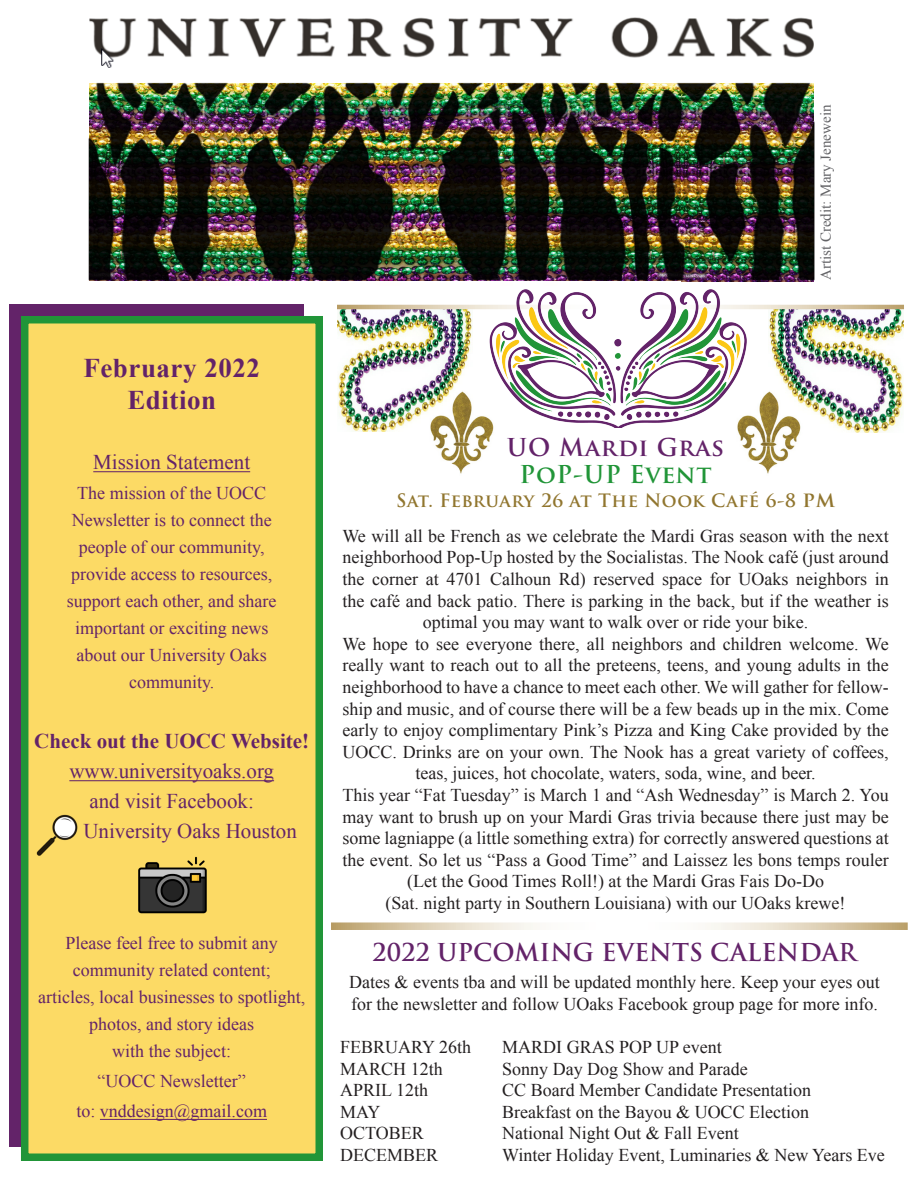
<style>
.page{position:relative;width:918px;height:1188px;background:#fff}
.page>*{position:absolute;margin:0;border:0;box-sizing:border-box;transform-origin:0 0}
.t1{font:700 27px "Times New Roman";letter-spacing:.02em;color:#632369}
.t2{font:700 24px "Trajan Pro";color:#632369}
.t3{font:700 24px "Trajan Pro";letter-spacing:.03em;color:#632369}
.t4{font:700 24px "Trajan Pro";letter-spacing:.03em;color:#219538}
.t5{font:21px "Times New Roman";color:#632369}
.t6{font:700 21px "Times New Roman";color:#632369}
.t7{font:18px/21.6px "Times New Roman";color:#231f20;text-align:center}
.t8{font:18px "Times New Roman";color:#632369}
.t9{font:700 18px "Trajan Pro";letter-spacing:.02em;color:#91762f}
.t10{font:15px "Times New Roman";color:#636366}
.s1{font-size:21px}
</style>
<div class="page">
<img style="left:88px;top:17px;width:727px;height:265px">
<img style="left:338px;top:309px;width:135px;height:122px">
<img style="left:769px;top:309px;width:135px;height:124px">
<div style="left:9px;top:305px;width:295px;height:842px;background:#632369"></div>
<div style="left:21px;top:316px;width:302px;height:845px;background:#fcda65;border:8px solid #219538"></div>
<hr style="left:93px;top:471px;width:157px;height:1px;background:#632369">
<hr style="left:69px;top:780px;width:205px;height:1px;background:#632369">
<hr style="left:100px;top:1119px;width:167px;height:1px;background:#632369">
<svg style="left:337px;top:305px;width:567px;height:4px"></svg>
<svg style="left:331px;top:922px;width:577px;height:8px"></svg>
<img style="left:36px;top:814px;width:42px;height:42px">
<img style="left:429px;top:391px;width:65px;height:83px">
<img style="left:737px;top:391px;width:66px;height:83px">
<img style="left:474px;top:276px;width:288px;height:151px">
<img style="left:139px;top:856px;width:67px;height:58px">
<p class="t1" style="left:83px;top:349px;width:178px">February 2022</p>
<p class="t1" style="left:127px;top:382px;width:90px">Edition</p>
<p class="t5" style="left:93px;top:448px;width:158px">Mission Statement</p>
<p class="t8" style="left:77px;top:481px;width:190px">The mission of the UOCC</p>
<p class="t8" style="left:72px;top:508px;width:201px">Newsletter is to connect the</p>
<p class="t8" style="left:79px;top:535px;width:187px">people of our community,</p>
<p class="t8" style="left:71px;top:562px;width:202px">provide access to resources,</p>
<p class="t8" style="left:67px;top:589px;width:211px">support each other, and share</p>
<p class="t8" style="left:75px;top:616px;width:195px">important or exciting news</p>
<p class="t8" style="left:76px;top:643px;width:192px">about our University Oaks</p>
<p class="t8" style="left:129px;top:670px;width:87px">community.</p>
<p class="t6" style="left:34px;top:727px;width:276px">Check out the UOCC Website!</p>
<p class="t5" style="left:69px;top:757px;width:206px">www.universityoaks.org</p>
<p class="t5" style="left:89px;top:787px;width:166px">and visit Facebook:</p>
<p class="t5" style="left:83px;top:817px;width:215px">University Oaks Houston</p>
<p class="t8" style="left:66px;top:931px;width:214px">Please feel free to submit any</p>
<p class="t8" style="left:73px;top:958px;width:199px">community related content;</p>
<p class="t8" style="left:38px;top:985px;width:268px">articles, local businesses to spotlight,</p>
<p class="t8" style="left:89px;top:1012px;width:166px">photos, and story ideas</p>
<p class="t8" style="left:112px;top:1039px;width:120px">with the subject:</p>
<p class="t8" style="left:98px;top:1069px;width:150px">“UOCC Newsletter”</p>
<p class="t8" style="left:76px;top:1099px;width:192px">to: vnddesign@gmail.com</p>
<p class="t10" style="left:816px;top:280px;width:177px;rotate:-90deg">Artist Credit: Mary Jenewein</p>
<p class="t3" style="left:507px;top:432px;width:219px">UO Mardi Gras</p>
<p class="t4" style="left:520px;top:459px;width:194px">PoP-UP Event</p>
<p class="t9" style="left:396px;top:489px;width:440px">Sat. February 26 at The Nook Café 6-8 <span class="s1">pm</span></p>
<p class="t7" style="left:342px;top:525px;width:548px">We will all be French as we celebrate the Mardi Gras season with the next neighborhood Pop-Up hosted by the Socialistas. The Nook café (just around the corner at 4701 Calhoun Rd) reserved space for UOaks neighbors in the café and back patio. There is parking in the back, but if the weather is optimal you may want to walk over or ride your bike.</p>
<p class="t7" style="left:342px;top:633px;width:548px">We hope to see everyone there, all neighbors and children welcome. We really want to reach out to all the preteens, teens, and young adults in the neighborhood to have a chance to meet each other. We will gather for fellow&shy;ship and music, and of course there will be a few beads up in the mix. Come early to enjoy complimentary Pink’s Pizza and King Cake provided by the UOCC. Drinks are on your own. The Nook has a great variety of coffees, teas, juices, hot chocolate, waters, soda, wine, and beer.</p>
<p class="t7" style="left:342px;top:784px;width:548px">This year “Fat Tuesday” is March 1 and “Ash Wednesday” is March 2. You may want to brush up on your Mardi Gras trivia because there just may be some lagniappe (a little something extra) for correctly answered questions at the event. So let us “Pass a Good Time” and Laissez les bons temps rouler (Let the Good Times Roll!) at the Mardi Gras Fais Do-Do</p>
<p class="t7" style="left:386px;top:892px;width:461px">(Sat. night party in Southern Louisiana) with our UOaks krewe!</p>
<p class="t2" style="left:372px;top:938px;width:486px">2022 UPCOMING EVENTS CALENDAR</p>
<p class="t7" style="left:349px;top:971px;width:532px;text-align:left">Dates &amp; events tba and will be updated monthly here. Keep your eyes out for the newsletter and follow UOaks Facebook group page for more info.</p>
<p class="t7" style="left:340px;top:1036px;width:132px">FEBRUARY 26th</p>
<p class="t7" style="left:502px;top:1036px;width:221px">MARDI GRAS POP UP event</p>
<p class="t7" style="left:340px;top:1057px;width:104px">MARCH 12th</p>
<p class="t7" style="left:502px;top:1057px;width:247px">Sonny Day Dog Show and Parade</p>
<p class="t7" style="left:340px;top:1079px;width:89px">APRIL 12th</p>
<p class="t7" style="left:502px;top:1079px;width:310px">CC Board Member Candidate Presentation</p>
<p class="t7" style="left:340px;top:1101px;width:42px">MAY</p>
<p class="t7" style="left:502px;top:1101px;width:308px">Breakfast on the Bayou &amp; UOCC Election</p>
<p class="t7" style="left:340px;top:1122px;width:85px">OCTOBER</p>
<p class="t7" style="left:502px;top:1122px;width:238px">National Night Out &amp; Fall Event</p>
<p class="t7" style="left:340px;top:1144px;width:100px">DECEMBER</p>
<p class="t7" style="left:502px;top:1144px;width:384px">Winter Holiday Event, Luminaries &amp; New Years Eve</p>
</div>
